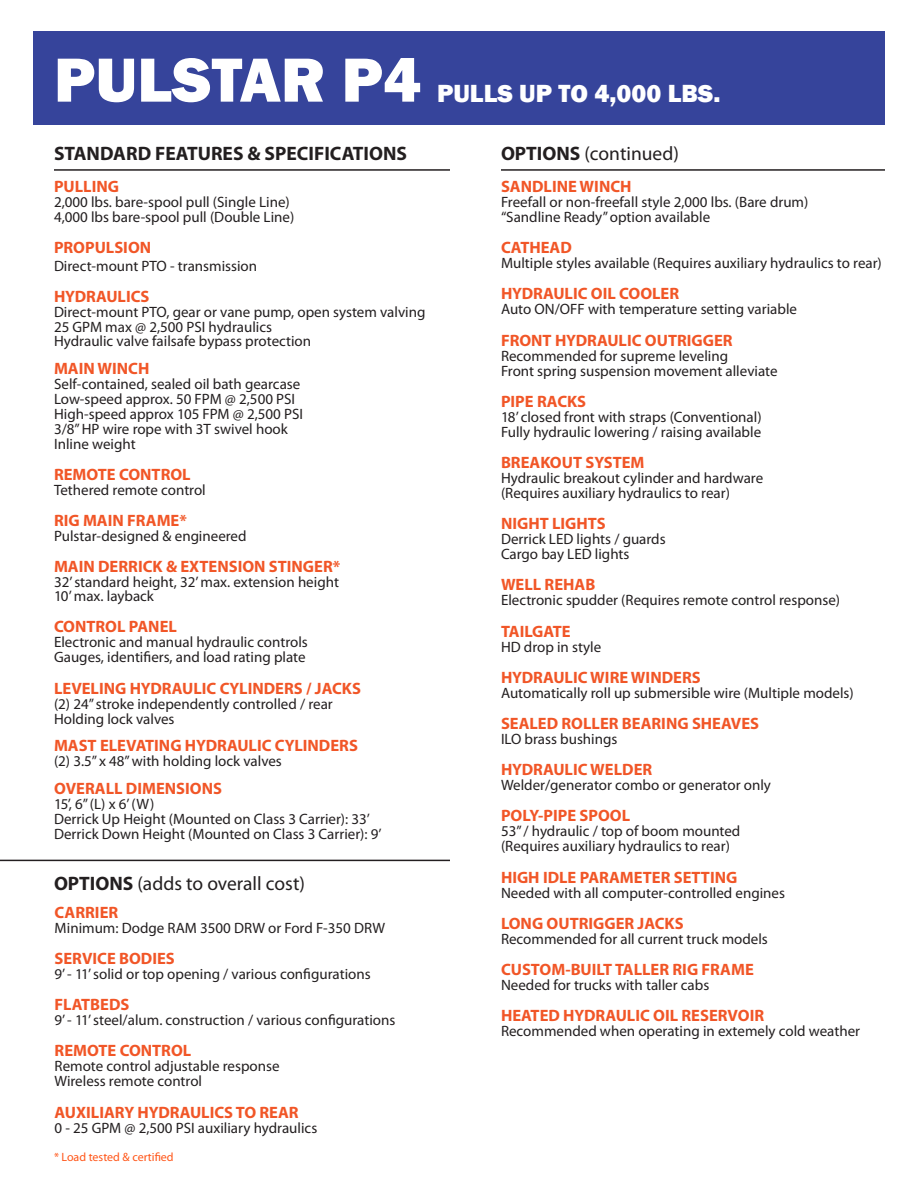
<style>
.page{position:relative;width:918px;height:1188px;background:#fff}
.page>*{position:absolute;margin:0;border:0;box-sizing:border-box;transform-origin:0 0}
.t1{font:800 64.5px "Franklin Gothic";color:#fff}
.t2{font:800 25.5px "Franklin Gothic";color:#fff}
.t3{font:19.5px "Myriad Pro";color:#231f20}
.t4{font:700 19.5px "Myriad Pro";color:#231f20}
.t5{font:700 16.5px "Myriad Pro";color:#f15627}
.t6{font:15px/15px "Myriad Pro";color:#231f20}
.t7{font:12px "Myriad Pro";color:#ff5518}
.s1{font-weight:700}
</style>
<div class="page">
<div style="left:33px;top:31px;width:852px;height:93px;background:#36449b"></div>
<hr style="left:0;top:860px;width:450px;height:1px;background:#231f20">
<hr style="left:54px;top:169px;width:396px;height:2px;background:#231f20">
<hr style="left:501px;top:169px;width:384px;height:2px;background:#231f20">
<p class="t1" style="left:54px;top:38px;width:368px">PULSTAR P4</p>
<p class="t2" style="left:437px;top:77px;width:285px">PULLS UP TO 4,000 LBS.</p>
<p class="t4" style="left:54px;top:141px;width:355px">STANDARD FEATURES &amp; SPECIFICATIONS</p>
<p class="t5" style="left:54px;top:176px;width:67px">PULLING</p>
<p class="t6" style="left:54px;top:194px;width:237px">2,000 lbs. bare-spool pull (Single Line)</p>
<p class="t6" style="left:54px;top:209px;width:242px">4,000 lbs bare-spool pull (Double Line)</p>
<p class="t5" style="left:54px;top:237px;width:99px">PROPULSION</p>
<p class="t6" style="left:54px;top:258px;width:205px">Direct-mount PTO - transmission</p>
<p class="t5" style="left:54px;top:286px;width:97px">HYDRAULICS</p>
<p class="t6" style="left:54px;top:304px;width:373px">Direct-mount PTO, gear or vane pump, open system valving</p>
<p class="t6" style="left:54px;top:319px;width:220px">25 GPM max @ 2,500 PSI hydraulics</p>
<p class="t6" style="left:54px;top:333px;width:259px">Hydraulic valve failsafe bypass protection</p>
<p class="t5" style="left:54px;top:358px;width:97px">MAIN WINCH</p>
<p class="t6" style="left:54px;top:376px;width:248px">Self-contained, sealed oil bath gearcase</p>
<p class="t6" style="left:54px;top:391px;width:243px">Low-speed approx. 50 FPM @ 2,500 PSI</p>
<p class="t6" style="left:54px;top:406px;width:251px">High-speed approx 105 FPM @ 2,500 PSI</p>
<p class="t6" style="left:54px;top:421px;width:235px">3/8” HP wire rope with 3T swivel hook</p>
<p class="t6" style="left:54px;top:436px;width:83px">Inline weight</p>
<p class="t5" style="left:54px;top:464px;width:138px">REMOTE CONTROL</p>
<p class="t6" style="left:54px;top:482px;width:153px">Tethered remote control</p>
<p class="t5" style="left:54px;top:510px;width:134px">RIG MAIN FRAME*</p>
<p class="t6" style="left:54px;top:529px;width:194px">Pulstar-designed &amp; engineered</p>
<p class="t5" style="left:54px;top:556px;width:288px">MAIN DERRICK &amp; EXTENSION STINGER*</p>
<p class="t6" style="left:54px;top:575px;width:286px">32’ standard height, 32’ max. extension height</p>
<p class="t6" style="left:54px;top:589px;width:102px">10’ max. layback</p>
<p class="t5" style="left:54px;top:616px;width:124px">CONTROL PANEL</p>
<p class="t6" style="left:54px;top:635px;width:255px">Electronic and manual hydraulic controls</p>
<p class="t6" style="left:54px;top:650px;width:253px">Gauges, identifiers, and load rating plate</p>
<p class="t5" style="left:54px;top:677px;width:308px">LEVELING HYDRAULIC CYLINDERS / JACKS</p>
<p class="t6" style="left:54px;top:696px;width:280px">(2) 24” stroke independently controlled / rear</p>
<p class="t6" style="left:54px;top:711px;width:122px">Holding lock valves</p>
<p class="t5" style="left:54px;top:735px;width:305px">MAST ELEVATING HYDRAULIC CYLINDERS</p>
<p class="t6" style="left:54px;top:754px;width:229px">(2) 3.5” x 48” with holding lock valves</p>
<p class="t5" style="left:54px;top:778px;width:170px">OVERALL DIMENSIONS</p>
<p class="t6" style="left:54px;top:796px;width:102px">15’, 6” (L) x 6’ (W)</p>
<p class="t6" style="left:54px;top:811px;width:318px">Derrick Up Height (Mounted on Class 3 Carrier): 33’</p>
<p class="t6" style="left:54px;top:826px;width:329px">Derrick Down Height (Mounted on Class 3 Carrier): 9’</p>
<p class="t3" style="left:54px;top:871px;width:253px"><span class="s1">OPTIONS</span> (adds to overall cost)</p>
<p class="t5" style="left:55px;top:901px;width:65px">CARRIER</p>
<p class="t6" style="left:55px;top:920px;width:332px">Minimum: Dodge RAM 3500 DRW or Ford F-350 DRW</p>
<p class="t5" style="left:55px;top:948px;width:122px">SERVICE BODIES</p>
<p class="t6" style="left:55px;top:966px;width:318px">9’ - 11’ solid or top opening / various configurations</p>
<p class="t5" style="left:55px;top:994px;width:76px">FLATBEDS</p>
<p class="t6" style="left:55px;top:1012px;width:342px">9’ - 11’ steel/alum. construction / various configurations</p>
<p class="t5" style="left:55px;top:1040px;width:138px">REMOTE CONTROL</p>
<p class="t6" style="left:55px;top:1059px;width:227px">Remote control adjustable response</p>
<p class="t6" style="left:55px;top:1074px;width:149px">Wireless remote control</p>
<p class="t5" style="left:55px;top:1101px;width:246px">AUXILIARY HYDRAULICS TO REAR</p>
<p class="t6" style="left:55px;top:1120px;width:264px">0 - 25 GPM @ 2,500 PSI auxiliary hydraulics</p>
<p class="t7" style="left:54px;top:1149px;width:121px">* Load tested &amp; certified</p>
<p class="t3" style="left:501px;top:142px;width:179px"><span class="s1">OPTIONS</span> (continued)</p>
<p class="t5" style="left:501px;top:176px;width:132px">SANDLINE WINCH</p>
<p class="t6" style="left:501px;top:194px;width:309px">Freefall or non-freefall style 2,000 lbs. (Bare drum)</p>
<p class="t6" style="left:501px;top:209px;width:211px">“Sandline Ready” option available</p>
<p class="t5" style="left:501px;top:237px;width:72px">CATHEAD</p>
<p class="t6" style="left:501px;top:256px;width:382px">Multiple styles available (Requires auxiliary hydraulics to rear)</p>
<p class="t5" style="left:501px;top:283px;width:180px">HYDRAULIC OIL COOLER</p>
<p class="t6" style="left:501px;top:302px;width:298px">Auto ON/OFF with temperature setting variable</p>
<p class="t5" style="left:501px;top:329px;width:233px">FRONT HYDRAULIC OUTRIGGER</p>
<p class="t6" style="left:501px;top:348px;width:229px">Recommended for supreme leveling</p>
<p class="t6" style="left:501px;top:363px;width:278px">Front spring suspension movement alleviate</p>
<p class="t5" style="left:501px;top:391px;width:87px">PIPE RACKS</p>
<p class="t6" style="left:501px;top:409px;width:262px">18’ closed front with straps (Conventional)</p>
<p class="t6" style="left:501px;top:424px;width:262px">Fully hydraulic lowering / raising available</p>
<p class="t5" style="left:501px;top:452px;width:145px">BREAKOUT SYSTEM</p>
<p class="t6" style="left:501px;top:470px;width:264px">Hydraulic breakout cylinder and hardware (Requires auxiliary hydraulics to rear)</p>
<p class="t5" style="left:501px;top:513px;width:106px">NIGHT LIGHTS</p>
<p class="t6" style="left:501px;top:532px;width:166px">Derrick LED lights / guards</p>
<p class="t6" style="left:501px;top:547px;width:130px">Cargo bay LED lights</p>
<p class="t5" style="left:501px;top:574px;width:96px">WELL REHAB</p>
<p class="t6" style="left:501px;top:593px;width:341px">Electronic spudder (Requires remote control response)</p>
<p class="t5" style="left:501px;top:620px;width:71px">TAILGATE</p>
<p class="t6" style="left:501px;top:639px;width:102px">HD drop in style</p>
<p class="t5" style="left:501px;top:667px;width:201px">HYDRAULIC WIRE WINDERS</p>
<p class="t6" style="left:501px;top:685px;width:354px">Automatically roll up submersible wire (Multiple models)</p>
<p class="t5" style="left:501px;top:713px;width:260px">SEALED ROLLER BEARING SHEAVES</p>
<p class="t6" style="left:501px;top:731px;width:118px">ILO brass bushings</p>
<p class="t5" style="left:501px;top:759px;width:153px">HYDRAULIC WELDER</p>
<p class="t6" style="left:501px;top:778px;width:271px">Welder/generator combo or generator only</p>
<p class="t5" style="left:501px;top:805px;width:131px">POLY-PIPE SPOOL</p>
<p class="t6" style="left:501px;top:824px;width:241px">53” / hydraulic / top of boom mounted (Requires auxiliary hydraulics to rear)</p>
<p class="t5" style="left:501px;top:866px;width:238px">HIGH IDLE PARAMETER SETTING</p>
<p class="t6" style="left:501px;top:885px;width:286px">Needed with all computer-controlled engines</p>
<p class="t5" style="left:501px;top:913px;width:184px">LONG OUTRIGGER JACKS</p>
<p class="t6" style="left:501px;top:931px;width:268px">Recommended for all current truck models</p>
<p class="t5" style="left:501px;top:959px;width:254px">CUSTOM-BUILT TALLER RIG FRAME</p>
<p class="t6" style="left:501px;top:977px;width:210px">Needed for trucks with taller cabs</p>
<p class="t5" style="left:501px;top:1005px;width:265px">HEATED HYDRAULIC OIL RESERVOIR</p>
<p class="t6" style="left:501px;top:1024px;width:361px">Recommended when operating in extemely cold weather</p>
</div>
